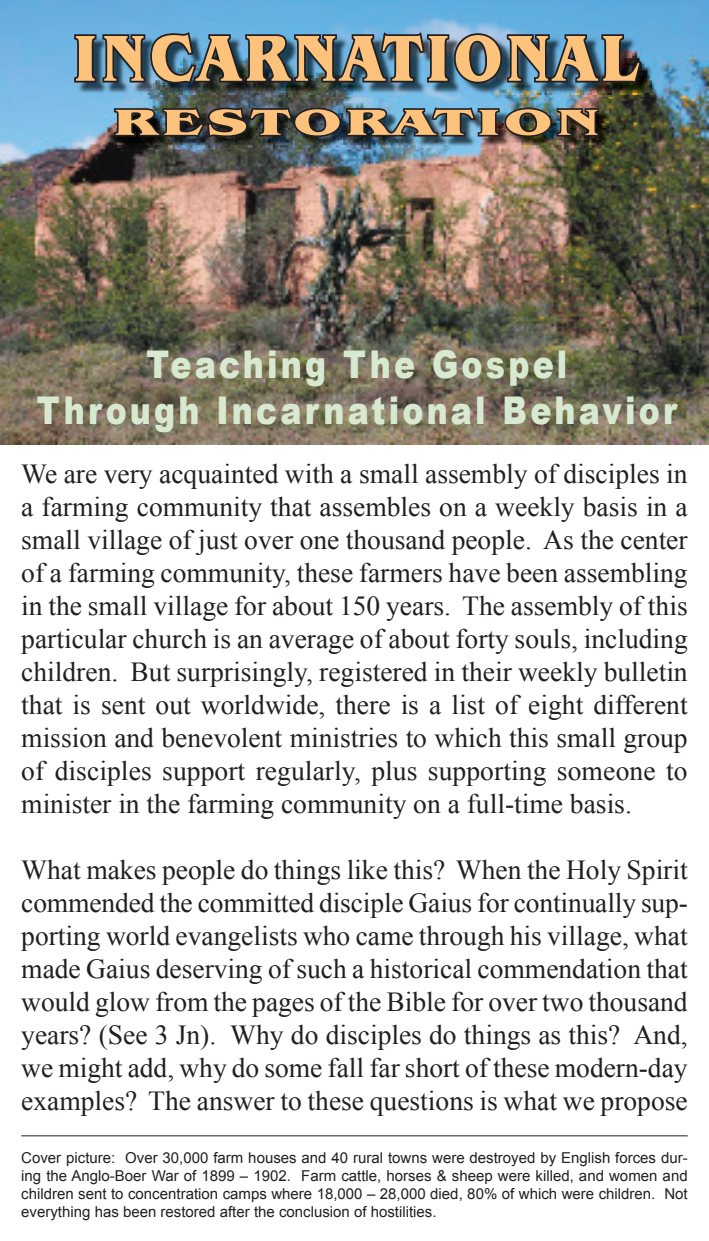
<style>
.page{position:relative;width:709px;height:1241px;background:#fff}
.page>*{position:absolute;margin:0;border:0;box-sizing:border-box;transform-origin:0 0}
.t1{font:700 67px "Benguiat IT Cby BT";letter-spacing:.06em;color:#fdc27c;scale:.93 1}
.t2{font:900 38.25px/45.8px "Arial";letter-spacing:.1em;color:#d8e9d2;text-align:center;scale:.83 1}
.t3{font:700 37.5px "Benguiat IT Cby BT";letter-spacing:.06em;color:#fdc27c;scale:1.64 1}
.t4{font:27.5px/33px "Times New Roman";color:#231f20;text-align:justify}
.t5{font:15px/18px "Arial";color:#231f20;text-align:justify}
</style>
<div class="page">
<hr style="left:21px;top:1135px;width:666px;height:1px;background:#231f20">
<img style="left:0;top:0;width:709px;height:445px">
<img style="left:77px;top:35px;width:575px;height:62px">
<img style="left:72px;top:20px;width:571px;height:68px">
<img style="left:117px;top:110px;width:494px;height:38px">
<img style="left:112px;top:101px;width:488px;height:39px">
<h1 class="t1" style="left:73px;top:16px;width:611px">INCARNATIONAL</h1>
<h3 class="t3" style="left:113px;top:99px;width:299px">RESTORATION</h3>
<h2 class="t2" style="left:37px;top:340px;width:773px">Teaching The Gospel<br>Through Incarnational Behavior</h2>
<p class="t4" style="left:21px;top:456px;width:668px">We are very acquainted with a small assembly of disciples in a farming community that assembles on a weekly basis in a small village of just over one thousand people. As the center of a farming community, these farmers have been assembling in the small village for about 150 years. The assembly of this particular church is an average of about forty souls, including children. But surprisingly, registered in their weekly bulletin that is sent out worldwide, there is a list of eight different mission and benevolent ministries to which this small group of disciples support regularly, plus supporting someone to minister in the farming community on a full-time basis.</p>
<p class="t4" style="left:21px;top:852px;width:668px">What makes people do things like this? When the Holy Spirit commended the committed disciple Gaius for continually sup&shy;porting world evangelists who came through his village, what made Gaius deserving of such a historical commendation that would glow from the pages of the Bible for over two thousand years? (See 3 Jn). Why do disciples do things as this? And, we might add, why do some fall far short of these modern-day examples? The answer to these questions is what we propose</p>
<p class="t5" style="left:21px;top:1147px;width:668px">Cover picture: Over 30,000 farm houses and 40 rural towns were destroyed by English forces dur&shy;ing the Anglo-Boer War of 1899 – 1902. Farm cattle, horses &amp; sheep were killed, and women and children sent to concentration camps where 18,000 – 28,000 died, 80% of which were children. Not everything has been restored after the conclusion of hostilities.</p>
</div>
